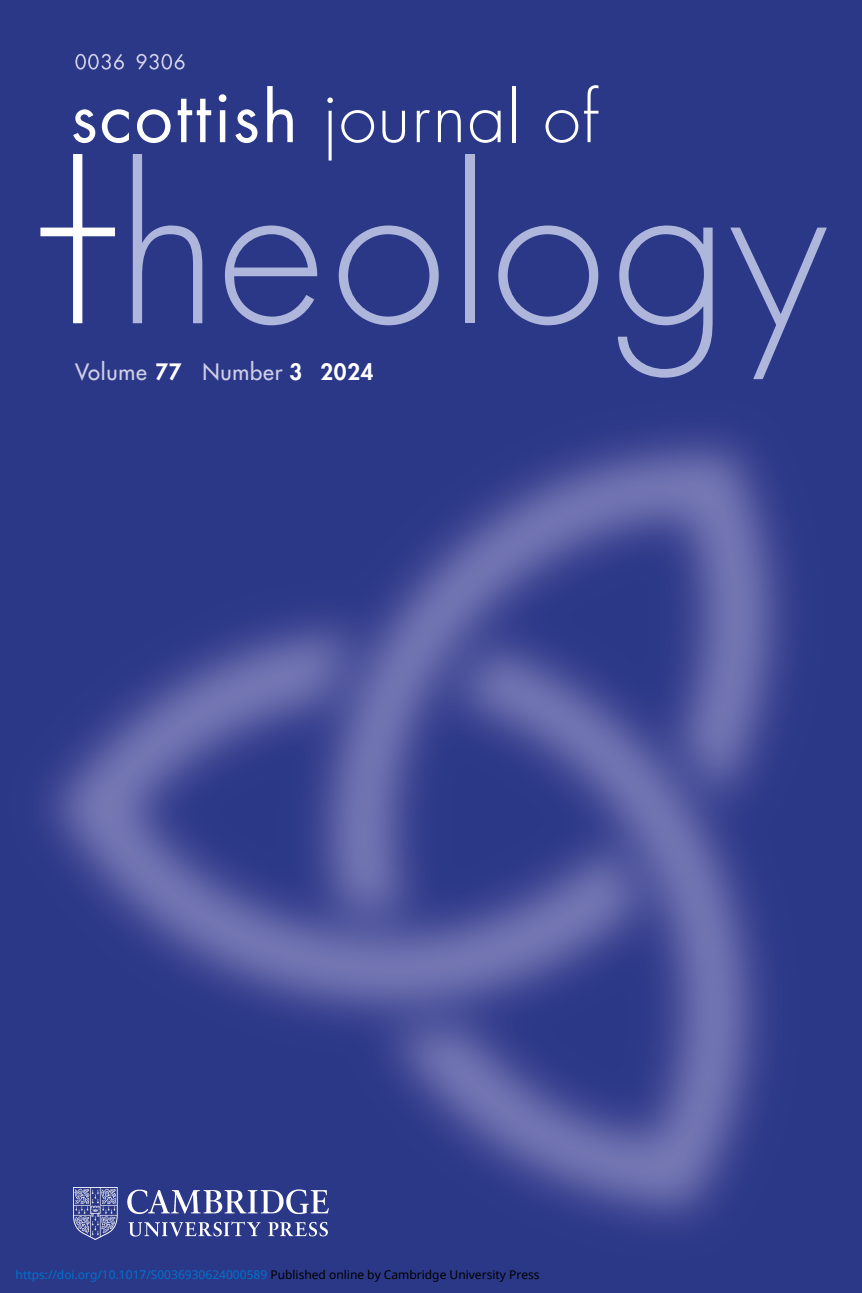
<style>
.page{position:relative;width:862px;height:1293px;background:#2b3887}
.page>*{position:absolute;margin:0;border:0;box-sizing:border-box;transform-origin:0 0}
.t1{font:300 68px "Futura Std";letter-spacing:.025em;color:#fff}
.t2{font:500 22px "Futura Std";letter-spacing:.035em;color:#d0cfe8}
.t3{font:12px "Noto Sans";color:#0172cf}
.s1{font-weight:400}
.s2{font-weight:800;color:#fff}
.s3{color:#000}
</style>
<div class="page">
<img style="left:42px;top:312px;width:751px;height:928px">
<svg style="left:75px;top:54px;width:110px;height:16px"></svg>
<svg style="left:40px;top:155px;width:75px;height:168px"></svg>
<svg style="left:133px;top:155px;width:69px;height:168px"></svg>
<svg style="left:225px;top:225px;width:92px;height:100px"></svg>
<svg style="left:339px;top:225px;width:100px;height:100px"></svg>
<div style="left:465px;top:155px;width:10px;height:168px;background:#aeb6db"></div>
<svg style="left:498px;top:225px;width:100px;height:100px"></svg>
<svg style="left:618px;top:225px;width:94px;height:153px"></svg>
<svg style="left:730px;top:228px;width:97px;height:151px"></svg>
<img style="left:74px;top:1188px;width:255px;height:51px">
<h1 class="t1" style="left:71px;top:85px;width:529px"><span class="s1">scottish</span> journal of</h1>
<h2 class="t2" style="left:75px;top:361px;width:300px">Volume <span class="s2">77</span> Number <span class="s2">3 2024</span></h2>
<p class="t3" style="left:16px;top:1266px;width:525px">https://doi.org/10.1017/S0036930624000589 <span class="s3">Published online by Cambridge University Press</span></p>
</div>
